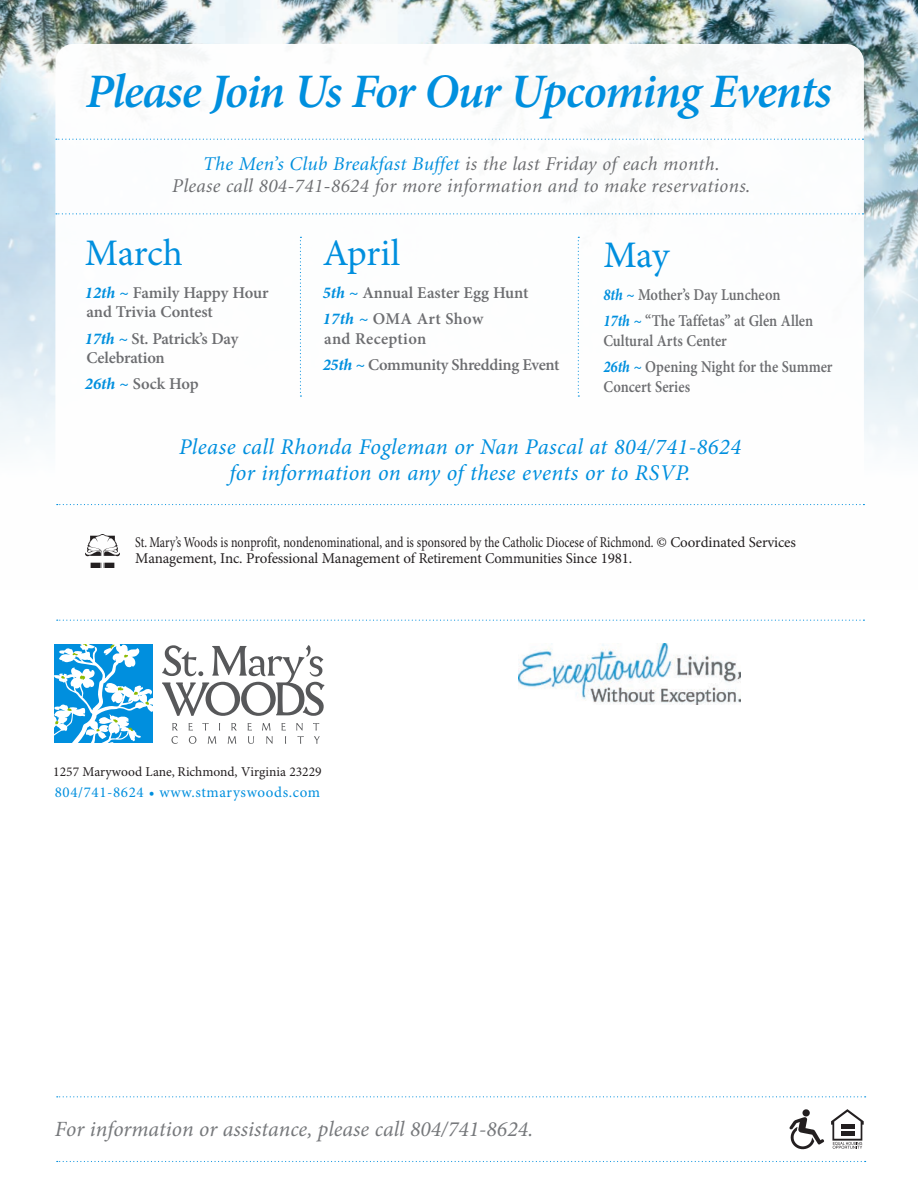
<style>
.page{position:relative;width:918px;height:1188px;background:#fff}
.page>*{position:absolute;margin:0;border:0;box-sizing:border-box;transform-origin:0 0}
.t1{font:italic 600 48.15px "Minion Pro";letter-spacing:-.025em;color:#008fde}
.Calendar_Event_Small{font:37.5px "Minion Pro";letter-spacing:-.015em;color:#008fde}
.Calendar_Date{font:37.5px "Minion Pro";letter-spacing:-.01em;color:#008fde}
.t2{font:italic 22.5px/25.5px "Minion Pro";letter-spacing:.015em;color:#008fde;text-align:center}
.t3{font:italic 21.75px "Minion Pro";color:#76787b}
.t4{font:italic 19.5px/22.5px "Minion";letter-spacing:.02em;color:#6c6d70;text-align:center}
.Calendar_Event_Small-2{font:600 16.5px/19.5px "Minion Pro";letter-spacing:-.005em;color:#6c6d70}
.Calendar_Event_Small-3{font:600 16.5px/19.5px "Minion Pro";letter-spacing:-.005em;color:#6c6d70;scale:.88 1}
.Calendar_Event_Small-4{font:600 16.5px/19.5px "Minion Pro";letter-spacing:.02em;color:#6c6d70}
.t5{font:15px/16.5px "Minion Pro";letter-spacing:-.01em;color:#231f20;scale:.8 1}
.t6{font:15px "Minion Pro";letter-spacing:.04em;color:#008fde}
.t7{font:13.5px "Minion Pro";color:#231f20}
.s1{color:#008fde}
.s2{font-weight:700;font-style:italic;color:#008fde}
</style>
<div class="page">
<img style="left:0;top:0;width:918px;height:506px">
<div style="left:55px;top:44px;width:809px;height:524px;background:#fff;border-radius:18px"></div>
<img style="left:789px;top:1109px;width:35px;height:41px">
<svg style="left:57px;top:620px;width:807px;height:1px"></svg>
<svg style="left:57px;top:1096px;width:809px;height:1px"></svg>
<svg style="left:57px;top:1161px;width:809px;height:1px"></svg>
<svg style="left:831px;top:1109px;width:33px;height:40px"></svg>
<svg style="left:162px;top:645px;width:162px;height:71px"></svg>
<svg style="left:172px;top:723px;width:6px;height:21px"></svg>
<svg style="left:189px;top:723px;width:7px;height:21px"></svg>
<svg style="left:202px;top:723px;width:18px;height:21px"></svg>
<svg style="left:228px;top:723px;width:9px;height:21px"></svg>
<svg style="left:248px;top:723px;width:6px;height:21px"></svg>
<svg style="left:262px;top:723px;width:11px;height:21px"></svg>
<svg style="left:282px;top:723px;width:4px;height:21px"></svg>
<svg style="left:296px;top:723px;width:8px;height:21px"></svg>
<svg style="left:313px;top:723px;width:7px;height:21px"></svg>
<svg style="left:54px;top:644px;width:99px;height:99px"></svg>
<img style="left:86px;top:534px;width:33px;height:33px">
<svg style="left:56px;top:139px;width:807px;height:1px"></svg>
<svg style="left:56px;top:213px;width:807px;height:1px"></svg>
<img style="left:518px;top:644px;width:223px;height:61px">
<svg style="left:57px;top:504px;width:807px;height:1px"></svg>
<svg style="left:300px;top:237px;width:1px;height:160px"></svg>
<svg style="left:578px;top:237px;width:1px;height:160px"></svg>
<p class="t1" style="left:86px;top:58px;width:747px">Please Join Us For Our Upcoming Events</p>
<p class="t4" style="left:172px;top:153px;width:580px"><span class="s1">The Men’s Club Breakfast Buffet</span> is the last Friday of each month.<br>Please call 804-741-8624 for more information and to make reservations.</p>
<p class="Calendar_Date" style="left:85px;top:230px;width:100px">March</p>
<p class="Calendar_Event_Small-2" style="left:85px;top:283px;width:185px"><span class="s2">12th ~</span> Family Happy Hour and Trivia Contest</p>
<p class="Calendar_Event_Small-2" style="left:85px;top:328px;width:155px"><span class="s2">17th ~</span> St. Patrick’s Day<br>Celebration</p>
<p class="Calendar_Event_Small-2" style="left:85px;top:374px;width:115px"><span class="s2">26th ~</span> Sock Hop</p>
<p class="Calendar_Event_Small" style="left:323px;top:230px;width:79px">April</p>
<p class="Calendar_Event_Small-2" style="left:323px;top:283px;width:207px"><span class="s2">5th ~</span> Annual Easter Egg Hunt</p>
<p class="Calendar_Event_Small-4" style="left:323px;top:309px;width:162px"><span class="s2">17th ~</span> OMA Art Show and Reception</p>
<p class="Calendar_Event_Small-2" style="left:323px;top:355px;width:238px"><span class="s2">25th ~</span> Community Shredding Event</p>
<p class="Calendar_Event_Small" style="left:603px;top:233px;width:67px">May</p>
<p class="Calendar_Event_Small-3" style="left:603px;top:285px;width:203px"><span class="s2">8th ~</span> Mother’s Day Luncheon</p>
<p class="Calendar_Event_Small-3" style="left:603px;top:311px;width:240px"><span class="s2">17th ~</span> “The Taffetas” at Glen Allen<br>Cultural Arts Center</p>
<p class="Calendar_Event_Small-3" style="left:603px;top:357px;width:262px"><span class="s2">26th ~</span> Opening Night for the Summer<br>Concert Series</p>
<p class="t2" style="left:179px;top:434px;width:563px">Please call Rhonda Fogleman or Nan Pascal at 804/741-8624 for information on any of these events or to RSVP.</p>
<p class="t5" style="left:135px;top:535px;width:828px">St. Mary’s Woods is nonprofit, nondenominational, and is sponsored by the Catholic Diocese of Richmond. © Coordinated Services<br>Management, Inc. Professional Management of Retirement Communities Since 1981.</p>
<p class="t7" style="left:53px;top:763px;width:270px">1257 Marywood Lane, Richmond, Virginia 23229</p>
<p class="t6" style="left:55px;top:783px;width:267px">804/741-8624 • www.stmaryswoods.com</p>
<p class="t3" style="left:55px;top:1114px;width:480px">For information or assistance, please call 804/741-8624.</p>
</div>
